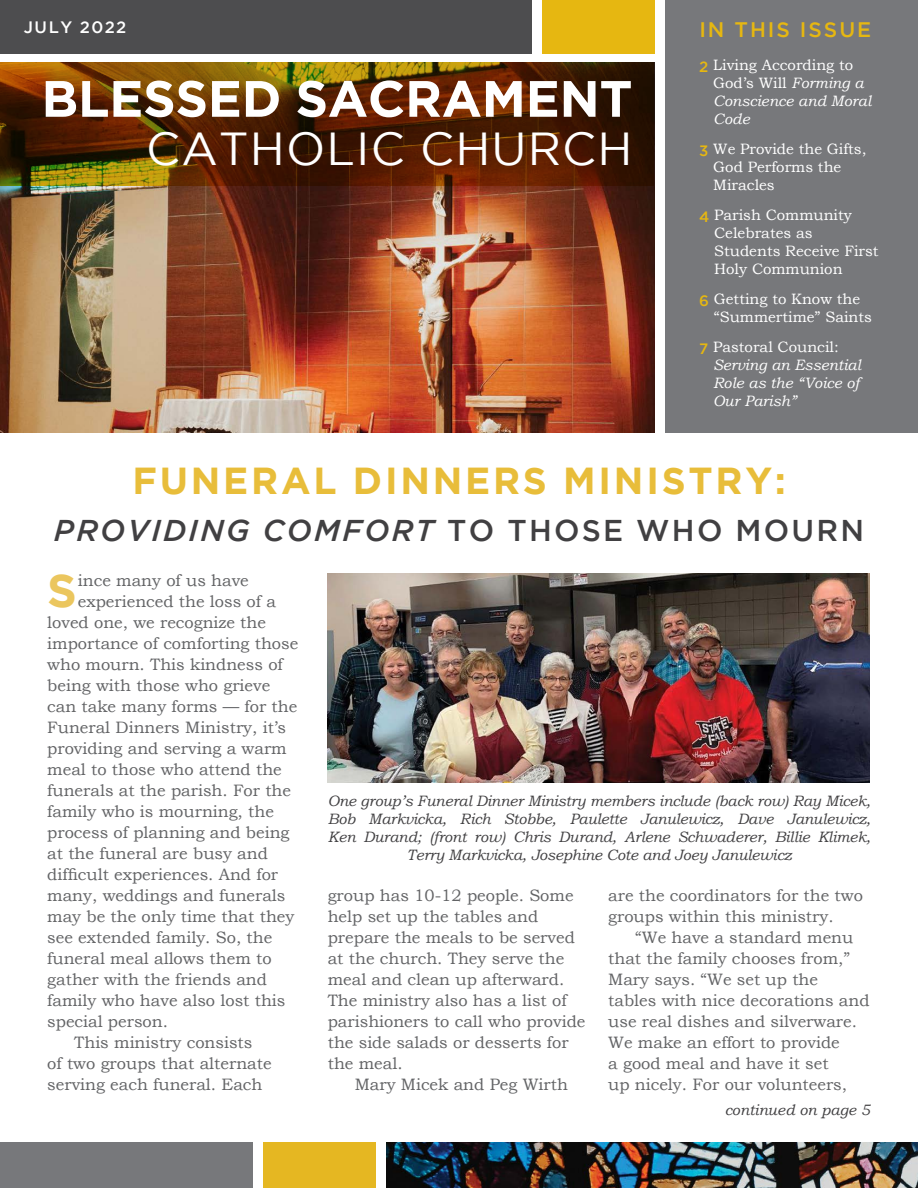
<style>
.page{position:relative;width:918px;height:1188px;background:#fff}
.page>*{position:absolute;margin:0;border:0;box-sizing:border-box;transform-origin:0 0}
.t1{font:700 51px "Gotham";letter-spacing:-.005em;color:#fff}
.t2{font:700 46.5px "Gotham";color:#ebc65e}
.t3{font:46.2px "Gotham";letter-spacing:.025em;color:#fff}
.t4{font:700 37.5px "Gotham";letter-spacing:.075em;color:#e8bd3a}
.t5{font:italic 500 30px "Gotham";letter-spacing:.075em;color:#414042}
.t6{font:500 21px "Gotham";letter-spacing:.095em;color:#e6b711}
.t7{font:16.5px/21px "Bookman Old Style";color:#636466}
.t8{font:500 16.5px "Gotham";letter-spacing:.085em;color:#fff}
.t9{font:italic 15px/18px "Bookman Old Style";letter-spacing:-.01em;color:#414042;text-align:center}
.t10{font:15px/18px "Bookman Old Style";color:#fff}
.t11{font:italic 15px/18px "Bookman Old Style";color:#fff}
.s1{font-family:"Gotham";font-weight:500;font-style:normal;color:#e6b711}
.s2{font-style:normal}
.s3{font-family:"Gotham";font-weight:500;color:#e6b711}
</style>
<div class="page">
<img style="left:0;top:186px;width:654px;height:247px">
<div style="left:665px;top:0;width:253px;height:433px;background:#77787b"></div>
<svg style="left:0;top:63px;width:654px;height:123px;background:#592b02"></svg>
<div style="left:0;top:0;width:531px;height:53px;background:#4d4d4f"></div>
<div style="left:542px;top:0;width:112px;height:53px;background:#e6b711"></div>
<div style="left:0;top:1143px;width:253px;height:45px;background:#77787b"></div>
<div style="left:264px;top:1143px;width:112px;height:45px;background:#e5b722"></div>
<img style="left:387px;top:1143px;width:531px;height:45px">
<img style="left:328px;top:574px;width:542px;height:209px">
<p class="t8" style="left:24px;top:17px;width:104px">JULY 2022</p>
<h1 class="t1" style="left:41px;top:69px;width:593px">BLESSED SACRAMENT</h1>
<h3 class="t3" style="left:146px;top:123px;width:488px">CATHOLIC CHURCH</h3>
<p class="t6" style="left:699px;top:17px;width:173px">IN THIS ISSUE</p>
<p class="t11" style="left:713px;top:56px;width:160px;text-indent:-14px"><span class="s1">2</span> <span class="s2">Living According to<br>God’s Will</span> Forming a<br>Conscience and Moral<br>Code</p>
<p class="t10" style="left:713px;top:140px;width:155px;text-indent:-14px"><span class="s3">3</span> We Provide the Gifts,<br>God Performs the<br>Miracles</p>
<p class="t10" style="left:714px;top:206px;width:166px;text-indent:-15px"><span class="s3">4</span> Parish Community<br>Celebrates as<br>Students Receive First<br>Holy Communion</p>
<p class="t10" style="left:714px;top:290px;width:160px;text-indent:-15px"><span class="s3">6</span> Getting to Know the “Summertime” Saints</p>
<p class="t11" style="left:713px;top:338px;width:149px;text-indent:-14px"><span class="s1">7</span> <span class="s2">Pastoral Council:<br></span>Serving an Essential<br>Role as the “Voice of<br>Our Parish”</p>
<h3 class="t4" style="left:132px;top:459px;width:655px">FUNERAL DINNERS MINISTRY:</h3>
<h3 class="t5" style="left:54px;top:513px;width:812px">PROVIDING COMFORT <span class="s2">TO THOSE WHO MOURN</span></h3>
<h2 class="t2" style="left:47px;top:563px;width:31px">S</h2>
<p class="t7" style="left:78px;top:570px;width:172px">ince many of us have</p>
<p class="t7" style="left:78px;top:591px;width:200px">experienced the loss of a</p>
<p class="t7" style="left:47px;top:612px;width:220px">loved one, we recognize the</p>
<p class="t7" style="left:47px;top:633px;width:253px">importance of comforting those</p>
<p class="t7" style="left:47px;top:654px;width:237px">who mourn. This kindness of</p>
<p class="t7" style="left:47px;top:675px;width:225px">being with those who grieve</p>
<p class="t7" style="left:47px;top:696px;width:252px">can take many forms — for the</p>
<p class="t7" style="left:47px;top:717px;width:240px">Funeral Dinners Ministry, it’s</p>
<p class="t7" style="left:47px;top:738px;width:241px">providing and serving a warm</p>
<p class="t7" style="left:47px;top:759px;width:236px">meal to those who attend the</p>
<p class="t7" style="left:47px;top:780px;width:245px">funerals at the parish. For the</p>
<p class="t7" style="left:47px;top:801px;width:228px">family who is mourning, the</p>
<p class="t7" style="left:47px;top:822px;width:244px">process of planning and being</p>
<p class="t7" style="left:47px;top:843px;width:222px">at the funeral are busy and</p>
<p class="t7" style="left:47px;top:864px;width:233px">difficult experiences. And for</p>
<p class="t7" style="left:47px;top:885px;width:240px">many, weddings and funerals</p>
<p class="t7" style="left:47px;top:906px;width:249px">may be the only time that they</p>
<p class="t7" style="left:47px;top:927px;width:227px">see extended family. So, the</p>
<p class="t7" style="left:47px;top:948px;width:226px">funeral meal allows them to</p>
<p class="t7" style="left:47px;top:969px;width:221px">gather with the friends and</p>
<p class="t7" style="left:47px;top:990px;width:240px">family who have also lost this</p>
<p class="t7" style="left:47px;top:1011px;width:122px">special person.</p>
<p class="t7" style="left:74px;top:1032px;width:180px">This ministry consists</p>
<p class="t7" style="left:47px;top:1053px;width:226px">of two groups that alternate</p>
<p class="t7" style="left:47px;top:1074px;width:217px">serving each funeral. Each</p>
<p class="t9" style="left:328px;top:791px;width:545px">One group’s Funeral Dinner Ministry members include (back row) Ray Micek, Bob Markvicka, Rich Stobbe, Paulette Janulewicz, Dave Janulewicz, Ken Durand; (front row) Chris Durand, Arlene Schwaderer, Billie Klimek, Terry Markvicka, Josephine Cote and Joey Janulewicz</p>
<p class="t7" style="left:328px;top:884px;width:259px">group has 10-12 people. Some help set up the tables and prepare the meals to be served at the church. They serve the meal and clean up afterward.<br>The ministry also has a list of parishioners to call who provide the side salads or desserts for the meal.</p>
<p class="t7" style="left:355px;top:1074px;width:215px">Mary Micek and Peg Wirth</p>
<p class="t7" style="left:608px;top:884px;width:256px">are the coordinators for the two groups within this ministry.</p>
<p class="t7" style="left:608px;top:927px;width:263px;text-indent:27px">“We have a standard menu that the family chooses from,”<br>Mary says. “We set up the tables with nice decorations and use real dishes and silverware.<br>We make an effort to provide<br>a good meal and have it set<br>up nicely. For our volunteers,</p>
<p class="t9" style="left:725px;top:1100px;width:147px">continued on page 5</p>
</div>
